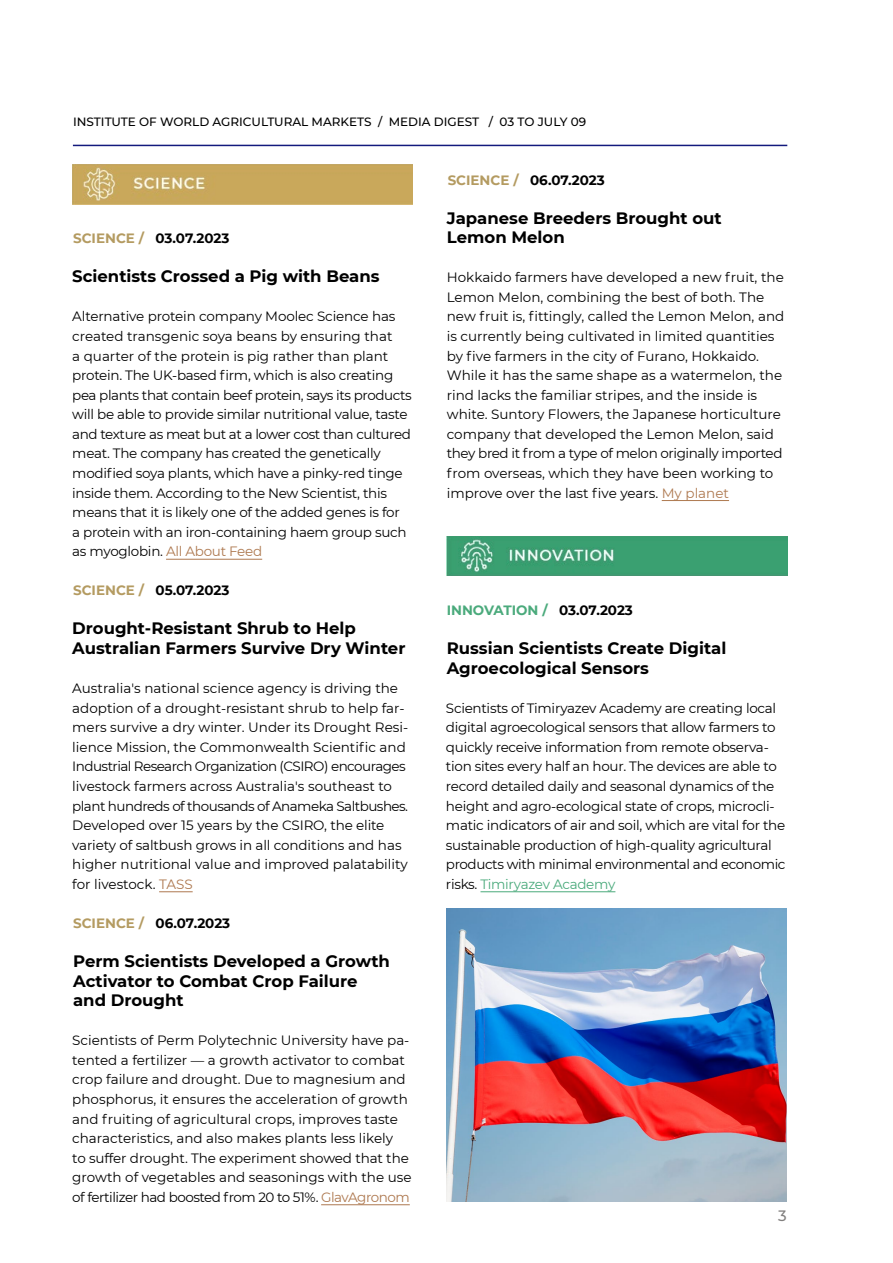
<style>
.page{position:relative;width:893px;height:1263px;background:#fff}
.page>*{position:absolute;margin:0;border:0;box-sizing:border-box;transform-origin:0 0}
.t1{font:700 16.5px/19.5px "Montserrat";color:#000}
.t2{font:500 15px "Montserrat";color:#817f7e}
.t3{font:13.5px/19.5px "Montserrat";letter-spacing:-.015em;color:#000}
.t4{font:700 13.5px "Montserrat";color:#000}
.t5{font:700 13.5px "Montserrat";color:#4baa7c}
.t6{font:500 12px "Montserrat";color:#000}
.s1{color:#b49b61}
.s2{color:#ae7950}
.s3{color:#000}
.s4{color:#4baa7c}
</style>
<div class="page">
<hr style="left:73px;top:145px;width:714px;height:1px;background:#131a7d">
<hr style="left:166px;top:559px;width:96px;height:1px;background:#ae7950">
<hr style="left:159px;top:891px;width:34px;height:1px;background:#ae7950">
<hr style="left:662px;top:500px;width:67px;height:1px;background:#ae7950">
<hr style="left:321px;top:1204px;width:89px;height:1px;background:#ae7950">
<img style="left:73px;top:165px;width:339px;height:39px">
<hr style="left:480px;top:891px;width:135px;height:1px;background:#4baa7c">
<img style="left:447px;top:537px;width:340px;height:39px">
<img style="left:447px;top:908px;width:340px;height:294px">
<p class="t6" style="left:73px;top:113px;width:514px">INSTITUTE OF WORLD AGRICULTURAL MARKETS / MEDIA DIGEST / 03 TO JULY 09</p>
<p class="t4" style="left:73px;top:229px;width:158px"><span class="s1">SCIENCE /</span> 03.07.2023</p>
<p class="t1" style="left:72px;top:266px;width:309px">Scientists Crossed a Pig with Beans</p>
<p class="t3" style="left:72px;top:306px;width:341px">Alternative protein company Moolec Science has created transgenic soya beans by ensuring that<br>a quarter of the protein is pig rather than plant protein. The UK-based firm, which is also creating pea plants that contain beef protein, says its products will be able to provide similar nutritional value, taste and texture as meat but at a lower cost than cultured meat. The company has created the genetically modified soya plants, which have a pinky-red tinge inside them. According to the New Scientist, this means that it is likely one of the added genes is for<br>a protein with an iron-containing haem group such as myoglobin. <span class="s2">All About Feed</span></p>
<p class="t4" style="left:73px;top:581px;width:158px"><span class="s1">SCIENCE /</span> 05.07.2023</p>
<p class="t1" style="left:72px;top:618px;width:335px">Drought-Resistant Shrub to Help<br>Australian Farmers Survive Dry Winter</p>
<p class="t3" style="left:72px;top:678px;width:337px">Australia's national science agency is driving the adoption of a drought-resistant shrub to help far&shy;mers survive a dry winter. Under its Drought Resi&shy;lience Mission, the Commonwealth Scientific and Industrial Research Organization (CSIRO) encourages livestock farmers across Australia's southeast to plant hundreds of thousands of Anameka Saltbushes.<br>Developed over 15 years by the CSIRO, the elite variety of saltbush grows in all conditions and has higher nutritional value and improved palatability for livestock. <span class="s2">TASS</span></p>
<p class="t4" style="left:73px;top:913px;width:159px"><span class="s1">SCIENCE /</span> 06.07.2023</p>
<p class="t1" style="left:73px;top:950px;width:318px">Perm Scientists Developed a Growth<br>Activator to Combat Crop Failure and Drought</p>
<p class="t3" style="left:72px;top:1030px;width:341px">Scientists of Perm Polytechnic University have pa&shy;tented a fertilizer — a growth activator to combat crop failure and drought. Due to magnesium and phosphorus, it ensures the acceleration of growth and fruiting of agricultural crops, improves taste characteristics, and also makes plants less likely<br>to suffer drought. The experiment showed that the growth of vegetables and seasonings with the use of fertilizer had boosted from 20 to 51%. <span class="s2">GlavAgronom</span></p>
<p class="t4" style="left:448px;top:170px;width:159px"><span class="s1">SCIENCE /</span> 06.07.2023</p>
<p class="t1" style="left:447px;top:207px;width:276px">Japanese Breeders Brought out<br>Lemon Melon</p>
<p class="t3" style="left:447px;top:267px;width:339px">Hokkaido farmers have developed a new fruit, the Lemon Melon, combining the best of both. The new fruit is, fittingly, called the Lemon Melon, and is currently being cultivated in limited quantities by five farmers in the city of Furano, Hokkaido.<br>While it has the same shape as a watermelon, the rind lacks the familiar stripes, and the inside is white. Suntory Flowers, the Japanese horticulture company that developed the Lemon Melon, said they bred it from a type of melon originally imported from overseas, which they have been working to improve over the last five years. <span class="s2">My planet</span></p>
<p class="t5" style="left:447px;top:600px;width:188px">INNOVATION / <span class="s3">03.07.2023</span></p>
<p class="t1" style="left:447px;top:638px;width:281px">Russian Scientists Create Digital<br>Agroecological Sensors</p>
<p class="t3" style="left:446px;top:698px;width:341px">Scientists of Timiryazev Academy are creating local digital agroecological sensors that allow farmers to quickly receive information from remote observa&shy;tion sites every half an hour. The devices are able to record detailed daily and seasonal dynamics of the height and agro-ecological state of crops, microcli&shy;matic indicators of air and soil, which are vital for the sustainable production of high-quality agricultural products with minimal environmental and economic risks. <span class="s4">Timiryazev Academy</span></p>
<p class="t2" style="left:778px;top:1205px;width:10px">3</p>
</div>
